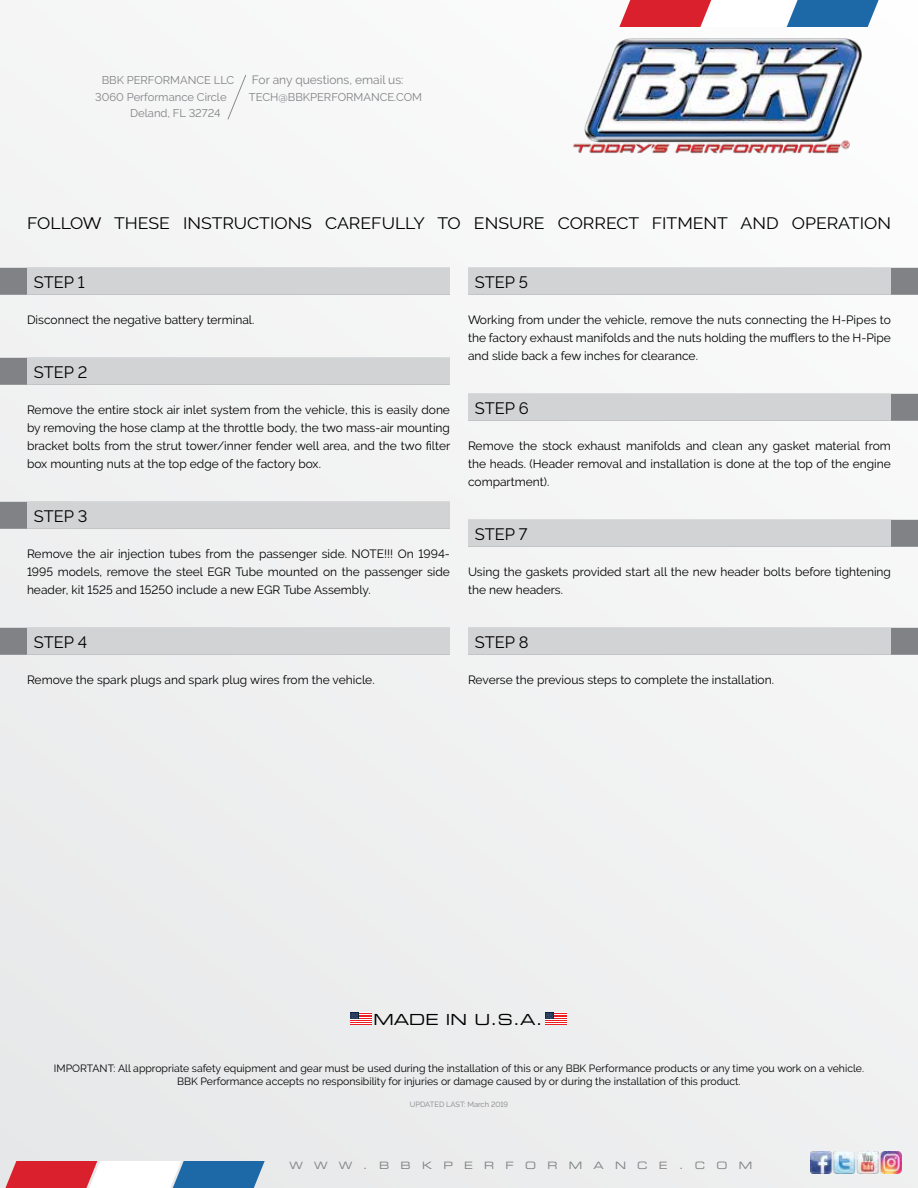
<style>
.page{position:relative;width:918px;height:1188px;background:#f1f2f2}
.page>*{position:absolute;margin:0;border:0;box-sizing:border-box;transform-origin:0 0}
.t1{font:16.5px "Raleway";color:#000;scale:1.07 1}
.t2{font:16.5px "Raleway";color:#000}
.t3{font:15.3px "Eurostile Extended Two";color:#000}
.t4{font:12px/18px "Raleway";color:#000;text-align:justify}
.t5{font:12px "Raleway";color:#808285}
.t6{font:11.25px "Raleway";color:#808285}
.t7{font:10.5px/12.6px "Raleway";color:#000;text-align:center}
.t8{font:10.2px "Eurostile Extended Two";letter-spacing:1.11em;color:#808285}
.t9{font:7.5px "Raleway";color:#808285}
</style>
<div class="page">
<svg style="left:619px;top:0;width:265px;height:27px"></svg>
<svg style="left:0;top:1161px;width:265px;height:27px"></svg>
<img style="left:573px;top:37px;width:290px;height:117px">
<svg style="left:227px;top:75px;width:19px;height:45px"></svg>
<svg style="left:545px;top:1013px;width:22px;height:12px"></svg>
<svg style="left:350px;top:1013px;width:21px;height:12px"></svg>
<img style="left:810px;top:1152px;width:92px;height:21px">
<div style="left:0;top:268px;width:450px;height:27px;background:#808285"></div>
<div style="left:27px;top:268px;width:423px;height:27px;background:#d1d3d4"></div>
<div style="left:0;top:358px;width:450px;height:27px;background:#808285"></div>
<div style="left:27px;top:358px;width:423px;height:27px;background:#d1d3d4"></div>
<div style="left:0;top:502px;width:450px;height:27px;background:#808285"></div>
<div style="left:27px;top:502px;width:423px;height:27px;background:#d1d3d4"></div>
<div style="left:0;top:628px;width:450px;height:27px;background:#808285"></div>
<div style="left:27px;top:628px;width:423px;height:27px;background:#d1d3d4"></div>
<div style="left:468px;top:268px;width:450px;height:27px;background:#808285"></div>
<div style="left:468px;top:268px;width:423px;height:27px;background:#d1d3d4"></div>
<div style="left:468px;top:394px;width:450px;height:27px;background:#808285"></div>
<div style="left:468px;top:394px;width:423px;height:27px;background:#d1d3d4"></div>
<div style="left:468px;top:520px;width:450px;height:27px;background:#808285"></div>
<div style="left:468px;top:520px;width:423px;height:27px;background:#d1d3d4"></div>
<div style="left:468px;top:628px;width:450px;height:27px;background:#808285"></div>
<div style="left:468px;top:628px;width:423px;height:27px;background:#d1d3d4"></div>
<p class="t6" style="left:102px;top:74px;width:134px">BBK PERFORMANCE LLC</p>
<p class="t6" style="left:95px;top:90px;width:133px">3060 Performance Circle</p>
<p class="t6" style="left:130px;top:107px;width:92px">Deland, FL 32724</p>
<p class="t5" style="left:252px;top:73px;width:153px">For any questions, email us:</p>
<p class="t6" style="left:249px;top:90px;width:175px">TECH@BBKPERFORMANCE.COM</p>
<h1 class="t1" style="left:27px;top:214px;width:809px">FOLLOW THESE INSTRUCTIONS CAREFULLY TO ENSURE CORRECT FITMENT AND OPERATION</h1>
<h1 class="t2" style="left:34px;top:273px;width:52px">STEP 1</h1>
<p class="t4" style="left:27px;top:311px;width:229px">Disconnect the negative battery terminal.</p>
<h1 class="t2" style="left:34px;top:363px;width:55px">STEP 2</h1>
<p class="t4" style="left:27px;top:401px;width:425px">Remove the entire stock air inlet system from the vehicle, this is easily done by removing the hose clamp at the throttle body, the two mass-air mounting bracket bolts from the strut tower/inner fender well area, and the two filter box mounting nuts at the top edge of the factory box.</p>
<h1 class="t2" style="left:34px;top:507px;width:55px">STEP 3</h1>
<p class="t4" style="left:27px;top:545px;width:425px">Remove the air injection tubes from the passenger side. NOTE!!! On 1994- 1995 models, remove the steel EGR Tube mounted on the passenger side header, kit 1525 and 15250 include a new EGR Tube Assembly.</p>
<h1 class="t2" style="left:34px;top:633px;width:55px">STEP 4</h1>
<p class="t4" style="left:27px;top:671px;width:349px">Remove the spark plugs and spark plug wires from the vehicle.</p>
<h1 class="t2" style="left:475px;top:273px;width:55px">STEP 5</h1>
<p class="t4" style="left:468px;top:311px;width:425px">Working from under the vehicle, remove the nuts connecting the H-Pipes to the factory exhaust manifolds and the nuts holding the mufflers to the H-Pipe and slide back a few inches for clearance.</p>
<h1 class="t2" style="left:475px;top:399px;width:56px">STEP 6</h1>
<p class="t4" style="left:468px;top:437px;width:425px">Remove the stock exhaust manifolds and clean any gasket material from the heads. (Header removal and installation is done at the top of the engine compartment).</p>
<h1 class="t2" style="left:475px;top:525px;width:54px">STEP 7</h1>
<p class="t4" style="left:468px;top:563px;width:425px">Using the gaskets provided start all the new header bolts before tightening the new headers.</p>
<h1 class="t2" style="left:475px;top:633px;width:55px">STEP 8</h1>
<p class="t4" style="left:468px;top:671px;width:308px">Reverse the previous steps to complete the installation.</p>
<p class="t3" style="left:373px;top:1009px;width:171px">MADE IN U.S.A.</p>
<p class="t7" style="left:54px;top:1062px;width:812px">IMPORTANT: All appropriate safety equipment and gear must be used during the installation of this or any BBK Performance products or any time you work on a vehicle.<br>BBK Performance accepts no responsibility for injuries or damage caused by or during the installation of this product.</p>
<p class="t9" style="left:410px;top:1100px;width:100px">UPDATED LAST: March 2019</p>
<p class="t8" style="left:289px;top:1158px;width:464px">WWW.BBKPERFORMANCE.COM</p>
</div>
